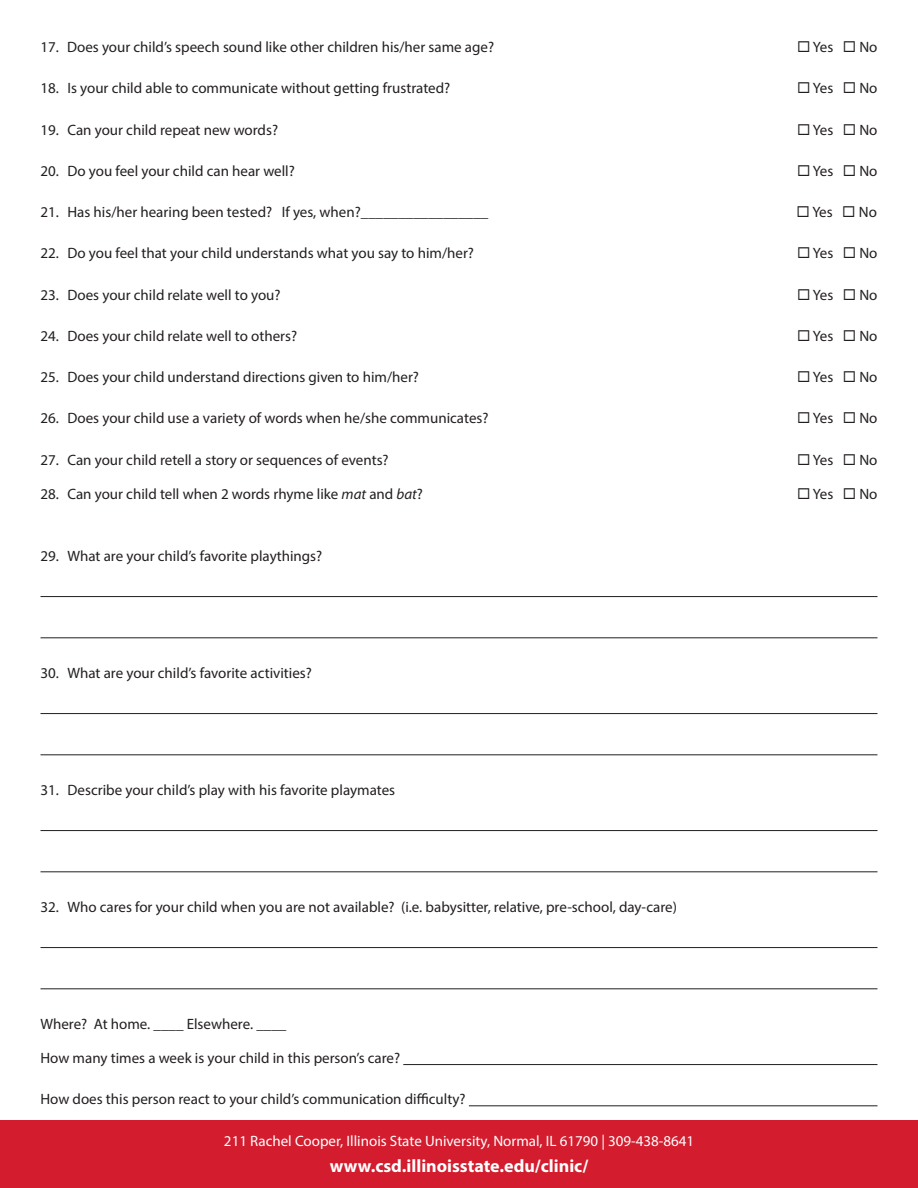
<style>
.page{position:relative;width:918px;height:1188px;background:#fff}
.page>*{position:absolute;margin:0;border:0;box-sizing:border-box;transform-origin:0 0}
.t1{font:700 18px "Myriad Pro";color:#fff}
.Paragraph_Text{font:15px "Myriad Pro";color:#231f20}
.t2{font:15px "Myriad Pro";color:#fff}
.s1{font-style:italic}
</style>
<div class="page">
<div style="left:0;top:1120px;width:918px;height:68px;background:#d31c2d"></div>
<hr style="left:40px;top:596px;width:838px;height:1px;background:#231f20">
<hr style="left:40px;top:637px;width:838px;height:1px;background:#231f20">
<hr style="left:40px;top:713px;width:838px;height:1px;background:#231f20">
<hr style="left:40px;top:754px;width:838px;height:1px;background:#231f20">
<hr style="left:40px;top:830px;width:838px;height:1px;background:#231f20">
<hr style="left:40px;top:871px;width:838px;height:1px;background:#231f20">
<hr style="left:40px;top:947px;width:838px;height:1px;background:#231f20">
<hr style="left:40px;top:988px;width:838px;height:1px;background:#231f20">
<hr style="left:403px;top:1064px;width:474px;height:1px;background:#231f20">
<hr style="left:469px;top:1105px;width:408px;height:1px;background:#231f20">
<p class="Paragraph_Text" style="left:40px;top:38px;width:455px">17. Does your child’s speech sound like other children his/her same age?</p>
<p class="Paragraph_Text" style="left:797px;top:38px;width:82px">◻ Yes ◻ No</p>
<p class="Paragraph_Text" style="left:40px;top:79px;width:411px">18. Is your child able to communicate without getting frustrated?</p>
<p class="Paragraph_Text" style="left:797px;top:79px;width:82px">◻ Yes ◻ No</p>
<p class="Paragraph_Text" style="left:40px;top:120px;width:239px">19. Can your child repeat new words?</p>
<p class="Paragraph_Text" style="left:797px;top:120px;width:82px">◻ Yes ◻ No</p>
<p class="Paragraph_Text" style="left:40px;top:162px;width:256px">20. Do you feel your child can hear well?</p>
<p class="Paragraph_Text" style="left:797px;top:162px;width:82px">◻ Yes ◻ No</p>
<p class="Paragraph_Text" style="left:40px;top:203px;width:449px">21. Has his/her hearing been tested? If yes, when?_________________</p>
<p class="Paragraph_Text" style="left:796px;top:203px;width:82px">◻ Yes ◻ No</p>
<p class="Paragraph_Text" style="left:40px;top:244px;width:435px">22. Do you feel that your child understands what you say to him/her?</p>
<p class="Paragraph_Text" style="left:797px;top:244px;width:82px">◻ Yes ◻ No</p>
<p class="Paragraph_Text" style="left:40px;top:285px;width:242px">23. Does your child relate well to you?</p>
<p class="Paragraph_Text" style="left:797px;top:285px;width:82px">◻ Yes ◻ No</p>
<p class="Paragraph_Text" style="left:40px;top:327px;width:258px">24. Does your child relate well to others?</p>
<p class="Paragraph_Text" style="left:797px;top:327px;width:82px">◻ Yes ◻ No</p>
<p class="Paragraph_Text" style="left:40px;top:368px;width:380px">25. Does your child understand directions given to him/her?</p>
<p class="Paragraph_Text" style="left:797px;top:368px;width:82px">◻ Yes ◻ No</p>
<p class="Paragraph_Text" style="left:40px;top:409px;width:450px">26. Does your child use a variety of words when he/she communicates?</p>
<p class="Paragraph_Text" style="left:797px;top:409px;width:82px">◻ Yes ◻ No</p>
<p class="Paragraph_Text" style="left:40px;top:450px;width:350px">27. Can your child retell a story or sequences of events?</p>
<p class="Paragraph_Text" style="left:797px;top:450px;width:82px">◻ Yes ◻ No</p>
<p class="Paragraph_Text" style="left:40px;top:485px;width:384px">28. Can your child tell when 2 words rhyme like <span class="s1">mat</span> and <span class="s1">bat</span>?</p>
<p class="Paragraph_Text" style="left:797px;top:485px;width:82px">◻ Yes ◻ No</p>
<p class="Paragraph_Text" style="left:40px;top:546px;width:283px">29. What are your child’s favorite playthings?</p>
<p class="Paragraph_Text" style="left:40px;top:663px;width:273px">30. What are your child’s favorite activities?</p>
<p class="Paragraph_Text" style="left:40px;top:780px;width:356px">31. Describe your child’s play with his favorite playmates</p>
<p class="Paragraph_Text" style="left:40px;top:897px;width:638px">32. Who cares for your child when you are not available? (i.e. babysitter, relative, pre-school, day-care)</p>
<p class="Paragraph_Text" style="left:40px;top:1014px;width:247px">Where? At home. ____ Elsewhere. ____</p>
<p class="Paragraph_Text" style="left:40px;top:1049px;width:361px">How many times a week is your child in this person’s care?</p>
<p class="Paragraph_Text" style="left:40px;top:1090px;width:427px">How does this person react to your child’s communication difficulty?</p>
<p class="t2" style="left:224px;top:1132px;width:472px">211 Rachel Cooper, Illinois State University, Normal, IL 61790 | 309-438-8641</p>
<p class="t1" style="left:330px;top:1154px;width:260px">www.csd.illinoisstate.edu/clinic/</p>
</div>
